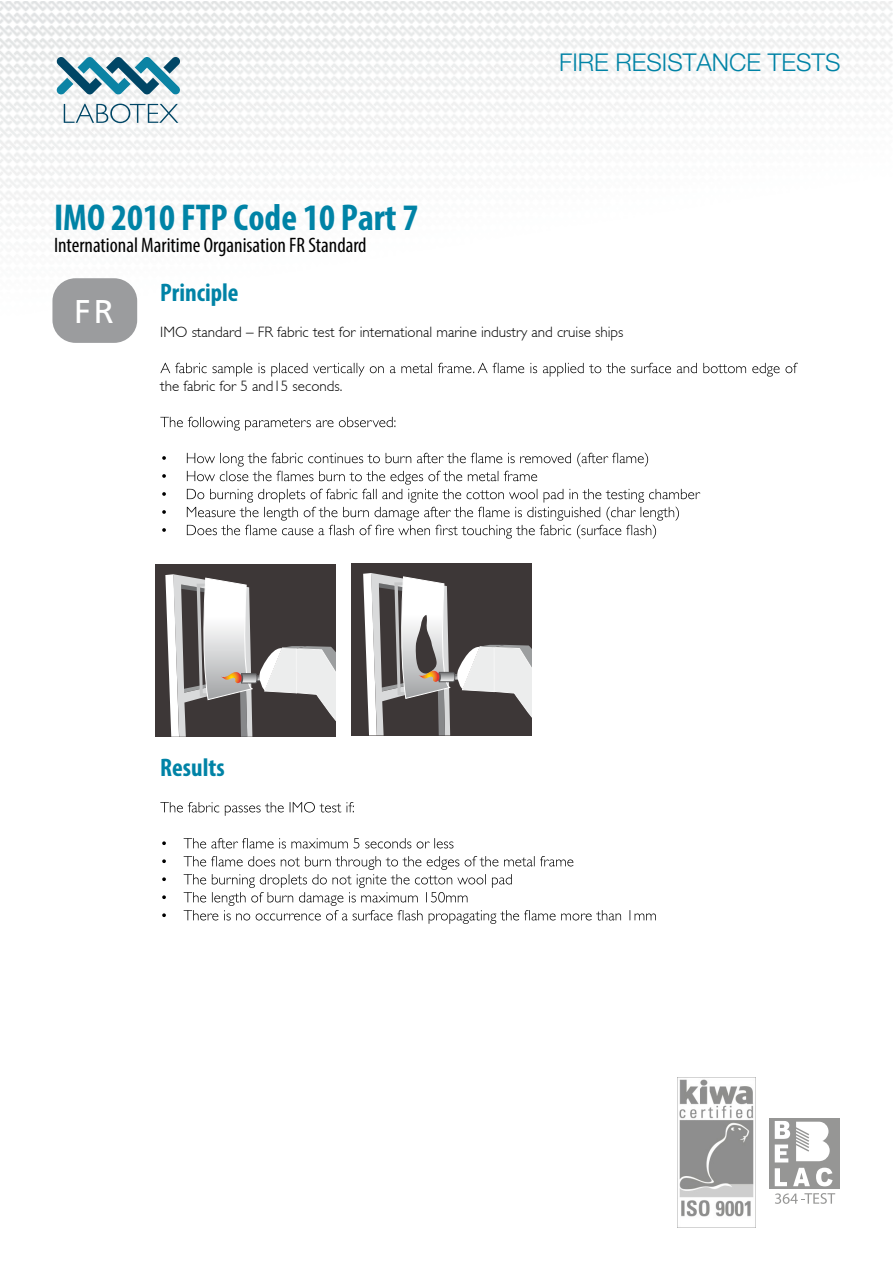
<style>
.page{position:relative;width:893px;height:1263px;background:#fff}
.page>*{position:absolute;margin:0;border:0;box-sizing:border-box;transform-origin:0 0}
.t1{font:700 condensed 37.5px "Myriad Pro";color:#0083a6}
.t2{font:32.85px "Frutiger";color:#fff}
.t3{font:700 condensed 25.5px "Myriad Pro";color:#0083a6}
.t4{font:300 24.6px "Helvetica Neue";color:#0083a6}
.t5{font:condensed 21px "Myriad Pro";color:#000}
.t6{font:300 15px "Gill Sans";color:#000}
</style>
<div class="page">
<img style="left:0;top:1px;width:892px;height:1227px">
<svg style="left:64px;top:104px;width:114px;height:19px"></svg>
<svg style="left:57px;top:57px;width:123px;height:38px"></svg>
<hr style="left:673px;top:1193px;width:78px;height:1px;background:#fff">
<svg style="left:160px;top:363px;width:638px;height:13px"></svg>
<svg style="left:160px;top:417px;width:235px;height:13px"></svg>
<svg style="left:162px;top:453px;width:538px;height:85px"></svg>
<svg style="left:160px;top:802px;width:194px;height:14px"></svg>
<svg style="left:162px;top:838px;width:291px;height:10px"></svg>
<svg style="left:162px;top:856px;width:494px;height:68px"></svg>
<div style="left:55px;top:281px;width:80px;height:59px;background:#9b9c9e;border-radius:21px"></div>
<div style="left:52px;top:278px;width:85px;height:65px;border:5px solid #9b9c9e;border-radius:21px"></div>
<div style="left:351px;top:563px;width:180px;height:172px;background:#3d3737"></div>
<svg style="left:363px;top:573px;width:168px;height:162px"></svg>
<div style="left:155px;top:565px;width:180px;height:172px;background:#3d3737"></div>
<svg style="left:165px;top:574px;width:170px;height:163px"></svg>
<div style="left:770px;top:1118px;width:70px;height:70px;background:#969695"></div>
<svg style="left:796px;top:1122px;width:34px;height:39px"></svg>
<svg style="left:775px;top:1121px;width:15px;height:41px"></svg>
<svg style="left:775px;top:1168px;width:12px;height:18px"></svg>
<svg style="left:816px;top:1168px;width:16px;height:18px"></svg>
<svg style="left:793px;top:1168px;width:17px;height:18px"></svg>
<svg style="left:775px;top:1193px;width:60px;height:11px"></svg>
<img style="left:677px;top:1078px;width:78px;height:149px">
<h1 class="t1" style="left:54px;top:195px;width:366px">IMO 2010 FTP Code 10 Part 7</h1>
<h3 class="t4" style="left:559px;top:48px;width:283px">FIRE RESISTANCE TESTS</h3>
<h3 class="t5" style="left:54px;top:233px;width:314px">International Maritime Organisation FR Standard</h3>
<h3 class="t3" style="left:160px;top:277px;width:80px">Principle</h3>
<p class="t6" style="left:160px;top:324px;width:465px">IMO standard – FR fabric test for international marine industry and cruise ships</p>
<h2 class="t2" style="left:74px;top:292px;width:41px">FR</h2>
<p class="t6" style="left:160px;top:378px;width:184px">the fabric for 5 and15 seconds.</p>
<h3 class="t3" style="left:160px;top:752px;width:66px">Results</h3>
</div>
